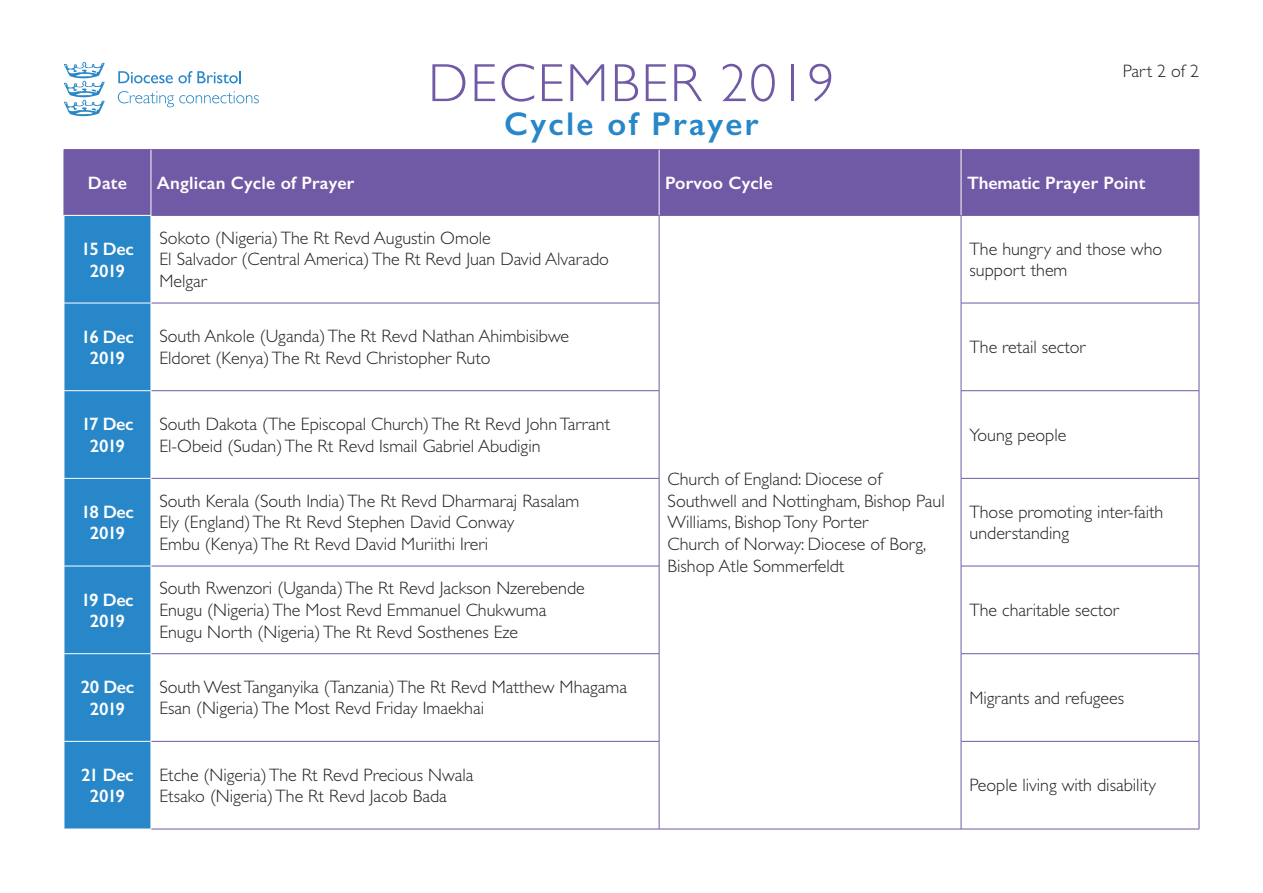
<style>
.page{position:relative;width:1263px;height:893px;background:#fff}
.page>*{position:absolute;margin:0;border:0;box-sizing:border-box;transform-origin:0 0}
.t1{font:300 54px "Gill Sans";letter-spacing:.04em;color:#7059a5}
.t2{font:600 33px "Gill Sans";letter-spacing:.07em;color:#2787c8}
.t3{font:300 18px/21.6px "Gill Sans";color:#231f20}
.t4{font:600 18px/21.6px "Gill Sans";letter-spacing:-.045em;color:#fff;text-align:center}
.t5{font:600 18px "Gill Sans";letter-spacing:.01em;color:#fff}
.t6{font:600 18px "Gill Sans";color:#fff}
.t7{font:600 18px/21.6px "Gill Sans";letter-spacing:-.02em;color:#fff;text-align:center}
</style>
<div class="page">
<div style="left:65px;top:150px;width:1134px;height:65px;background:#7059a5"></div>
<div style="left:65px;top:216px;width:86px;height:613px;background:#2787c8"></div>
<hr style="left:64px;top:149px;width:87px;height:1px;background:#7059a5">
<hr style="left:64px;top:150px;width:1px;height:65px;background:#7059a5">
<hr style="left:151px;top:149px;width:508px;height:1px;background:#7059a5">
<hr style="left:659px;top:149px;width:302px;height:1px;background:#7059a5">
<hr style="left:961px;top:149px;width:238px;height:1px;background:#7059a5">
<hr style="left:1199px;top:150px;width:1px;height:65px;background:#7059a5">
<hr style="left:151px;top:215px;width:508px;height:1px;background:#7059a5">
<hr style="left:659px;top:215px;width:302px;height:1px;background:#7059a5">
<hr style="left:659px;top:216px;width:1px;height:87px;background:#7059a5">
<hr style="left:961px;top:215px;width:238px;height:1px;background:#7059a5">
<hr style="left:961px;top:216px;width:1px;height:87px;background:#7059a5">
<hr style="left:1199px;top:216px;width:1px;height:87px;background:#7059a5">
<hr style="left:151px;top:303px;width:508px;height:1px;background:#7059a5">
<hr style="left:659px;top:303px;width:1px;height:87px;background:#7059a5">
<hr style="left:961px;top:303px;width:238px;height:1px;background:#7059a5">
<hr style="left:961px;top:303px;width:1px;height:87px;background:#7059a5">
<hr style="left:1199px;top:303px;width:1px;height:87px;background:#7059a5">
<hr style="left:151px;top:390px;width:508px;height:1px;background:#7059a5">
<hr style="left:659px;top:391px;width:1px;height:87px;background:#7059a5">
<hr style="left:961px;top:390px;width:238px;height:1px;background:#7059a5">
<hr style="left:961px;top:391px;width:1px;height:87px;background:#7059a5">
<hr style="left:1199px;top:391px;width:1px;height:87px;background:#7059a5">
<hr style="left:151px;top:478px;width:508px;height:1px;background:#7059a5">
<hr style="left:659px;top:479px;width:1px;height:87px;background:#7059a5">
<hr style="left:961px;top:478px;width:238px;height:1px;background:#7059a5">
<hr style="left:961px;top:479px;width:1px;height:87px;background:#7059a5">
<hr style="left:1199px;top:479px;width:1px;height:87px;background:#7059a5">
<hr style="left:151px;top:566px;width:508px;height:1px;background:#7059a5">
<hr style="left:659px;top:566px;width:1px;height:87px;background:#7059a5">
<hr style="left:961px;top:566px;width:238px;height:1px;background:#7059a5">
<hr style="left:961px;top:566px;width:1px;height:87px;background:#7059a5">
<hr style="left:1199px;top:566px;width:1px;height:87px;background:#7059a5">
<hr style="left:151px;top:653px;width:508px;height:1px;background:#7059a5">
<hr style="left:659px;top:654px;width:1px;height:87px;background:#7059a5">
<hr style="left:961px;top:653px;width:238px;height:1px;background:#7059a5">
<hr style="left:961px;top:654px;width:1px;height:87px;background:#7059a5">
<hr style="left:1199px;top:654px;width:1px;height:87px;background:#7059a5">
<hr style="left:151px;top:741px;width:508px;height:1px;background:#7059a5">
<hr style="left:659px;top:741px;width:1px;height:88px;background:#7059a5">
<hr style="left:961px;top:741px;width:238px;height:1px;background:#7059a5">
<hr style="left:961px;top:741px;width:1px;height:88px;background:#7059a5">
<hr style="left:1199px;top:741px;width:1px;height:88px;background:#7059a5">
<hr style="left:151px;top:829px;width:508px;height:1px;background:#7059a5">
<hr style="left:659px;top:829px;width:302px;height:1px;background:#7059a5">
<hr style="left:961px;top:829px;width:238px;height:1px;background:#7059a5">
<hr style="left:64px;top:303px;width:87px;height:1px;background:#fff">
<hr style="left:151px;top:303px;width:1px;height:87px;background:#fff">
<hr style="left:64px;top:390px;width:87px;height:1px;background:#fff">
<hr style="left:64px;top:478px;width:87px;height:1px;background:#fff">
<hr style="left:64px;top:566px;width:87px;height:1px;background:#fff">
<hr style="left:151px;top:566px;width:1px;height:87px;background:#fff">
<hr style="left:64px;top:653px;width:87px;height:1px;background:#fff">
<hr style="left:64px;top:741px;width:87px;height:1px;background:#fff">
<hr style="left:151px;top:741px;width:1px;height:88px;background:#fff">
<hr style="left:151px;top:150px;width:1px;height:65px;background:#fff">
<hr style="left:659px;top:150px;width:1px;height:65px;background:#fff">
<hr style="left:961px;top:150px;width:1px;height:65px;background:#fff">
<svg style="left:64px;top:62px;width:41px;height:54px"></svg>
<svg style="left:118px;top:71px;width:123px;height:12px"></svg>
<svg style="left:118px;top:91px;width:141px;height:16px"></svg>
<h1 class="t1" style="left:428px;top:53px;width:408px">DECEMBER 2019</h1>
<h2 class="t2" style="left:504px;top:104px;width:256px">Cycle of Prayer</h2>
<p class="t3" style="left:1123px;top:60px;width:78px">Part 2 of 2</p>
<p class="t7" style="left:88px;top:172px;width:41px">Date</p>
<p class="t5" style="left:157px;top:172px;width:199px">Anglican Cycle of Prayer</p>
<p class="t5" style="left:665px;top:172px;width:109px">Porvoo Cycle</p>
<p class="t6" style="left:967px;top:172px;width:180px">Thematic Prayer Point</p>
<p class="t4" style="left:81px;top:238px;width:54px">15 Dec<br>2019</p>
<p class="t3" style="left:159px;top:227px;width:451px">Sokoto (Nigeria) The Rt Revd Augustin Omole<br>El Salvador (Central America) The Rt Revd Juan David Alvarado<br>Melgar</p>
<p class="t3" style="left:969px;top:238px;width:194px">The hungry and those who support them</p>
<p class="t4" style="left:81px;top:326px;width:54px">16 Dec<br>2019</p>
<p class="t3" style="left:159px;top:326px;width:411px">South Ankole (Uganda) The Rt Revd Nathan Ahimbisibwe<br>Eldoret (Kenya) The Rt Revd Christopher Ruto</p>
<p class="t3" style="left:969px;top:336px;width:117px">The retail sector</p>
<p class="t4" style="left:81px;top:413px;width:54px">17 Dec<br>2019</p>
<p class="t3" style="left:159px;top:413px;width:452px">South Dakota (The Episcopal Church) The Rt Revd John Tarrant<br>El-Obeid (Sudan) The Rt Revd Ismail Gabriel Abudigin</p>
<p class="t3" style="left:969px;top:424px;width:98px">Young people</p>
<p class="t3" style="left:668px;top:469px;width:279px">Church of England: Diocese of<br>Southwell and Nottingham, Bishop Paul<br>Williams, Bishop Tony Porter<br>Church of Norway: Diocese of Borg,<br>Bishop Atle Sommerfeldt</p>
<p class="t4" style="left:81px;top:501px;width:54px">18 Dec<br>2019</p>
<p class="t3" style="left:159px;top:490px;width:421px">South Kerala (South India) The Rt Revd Dharmaraj Rasalam<br>Ely (England) The Rt Revd Stephen David Conway<br>Embu (Kenya) The Rt Revd David Muriithi Ireri</p>
<p class="t3" style="left:969px;top:501px;width:195px">Those promoting inter-faith understanding</p>
<p class="t4" style="left:81px;top:588px;width:54px">19 Dec<br>2019</p>
<p class="t3" style="left:159px;top:578px;width:427px">South Rwenzori (Uganda) The Rt Revd Jackson Nzerebende<br>Enugu (Nigeria) The Most Revd Emmanuel Chukwuma<br>Enugu North (Nigeria) The Rt Revd Sosthenes Eze</p>
<p class="t3" style="left:969px;top:599px;width:151px">The charitable sector</p>
<p class="t7" style="left:81px;top:676px;width:55px">20 Dec<br>2019</p>
<p class="t3" style="left:159px;top:676px;width:469px">South West Tanganyika (Tanzania) The Rt Revd Matthew Mhagama<br>Esan (Nigeria) The Most Revd Friday Imaekhai</p>
<p class="t3" style="left:969px;top:687px;width:156px">Migrants and refugees</p>
<p class="t4" style="left:81px;top:764px;width:54px">21 Dec<br>2019</p>
<p class="t3" style="left:159px;top:764px;width:316px">Etche (Nigeria) The Rt Revd Precious Nwala<br>Etsako (Nigeria) The Rt Revd Jacob Bada</p>
<p class="t3" style="left:969px;top:775px;width:188px">People living with disability</p>
</div>
